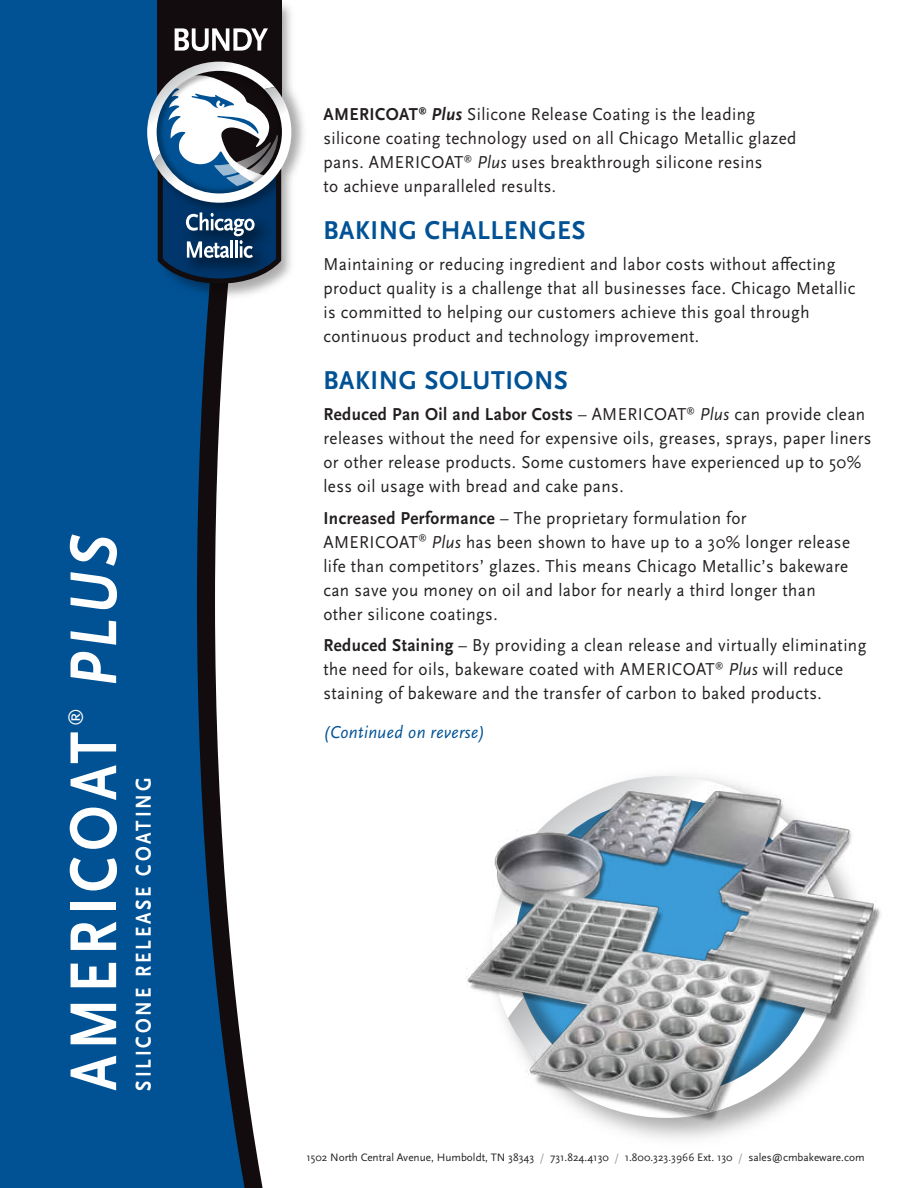
<style>
.page{position:relative;width:918px;height:1188px;background:#fff}
.page>*{position:absolute;margin:0;border:0;box-sizing:border-box;transform-origin:0 0}
.t1{font:700 69.15px "Scala Sans OT";letter-spacing:.095em;color:#fff;scale:.85 1}
.t2{font:italic 700 69.15px "Scala Sans OT";color:#fff;scale:.85 1}
.t3{font:700 27px "Scala Sans OT";letter-spacing:.025em;color:#005295;scale:.95 1}
.t4{font:700 22.5px "Scala Sans OT";letter-spacing:.15em;color:#fff;scale:.85 1}
.t5{font:18px/24px "Scala Sans OT";letter-spacing:.025em;color:#231f20;scale:.95 1}
.t6{font:italic 18px "Scala Sans OT";letter-spacing:.025em;color:#005295;scale:.95 1}
.t7{font:18px "Scala Sans OT";color:#fff}
.t8{font:11.25px "Scala Sans OT";color:#231f20}
.s1{font-weight:700}
.s2{font-weight:700;font-style:italic}
.s3{font-style:italic}
.s4{color:#939598}
</style>
<div class="page">
<svg style="left:0;top:0;width:251px;height:1188px;background:#165c95"></svg>
<img style="left:143px;top:0;width:161px;height:304px">
<div style="left:157px;top:0;width:125px;height:129px;background:#130c0e"></div>
<svg style="left:147px;top:14px;width:144px;height:270px"></svg>
<img style="left:466px;top:775px;width:415px;height:364px">
<p class="t2" style="left:55px;top:687px;width:180px;rotate:-90deg">PLUS</p>
<p class="t7" style="left:65px;top:726px;width:19px;rotate:-90deg">®</p>
<p class="t1" style="left:55px;top:1091px;width:424px;rotate:-90deg">AMERICOAT</p>
<p class="t4" style="left:131px;top:1091px;width:370px;rotate:-90deg">SILICONE RELEASE COATING</p>
<p class="t5" style="left:323px;top:103px;width:500px"><span class="s1">AMERICOAT</span><sup>®</sup> <span class="s2">Plus</span> Silicone Release Coating is the leading silicone coating technology used on all Chicago Metallic glazed pans. AMERICOAT<sup>®</sup> <span class="s3">Plus</span> uses breakthrough silicone resins<br>to achieve unparalleled results.</p>
<p class="t3" style="left:323px;top:215px;width:277px">BAKING CHALLENGES</p>
<p class="t5" style="left:323px;top:253px;width:562px">Maintaining or reducing ingredient and labor costs without affecting product quality is a challenge that all businesses face. Chicago Metallic is committed to helping our customers achieve this goal through continuous product and technology improvement.</p>
<p class="t3" style="left:323px;top:365px;width:259px">BAKING SOLUTIONS</p>
<p class="t5" style="left:323px;top:403px;width:578px"><span class="s1">Reduced Pan Oil and Labor Costs</span> – AMERICOAT<sup>®</sup> <span class="s3">Plus</span> can provide clean releases without the need for expensive oils, greases, sprays, paper liners or other release products. Some customers have experienced up to 50% less oil usage with bread and cake pans.</p>
<p class="t5" style="left:323px;top:506px;width:556px"><span class="s1">Increased Performance</span> – The proprietary formulation for AMERICOAT<sup>®</sup> <span class="s3">Plus</span> has been shown to have up to a 30% longer release life than competitors’ glazes. This means Chicago Metallic’s bakeware can save you money on oil and labor for nearly a third longer than other silicone coatings.</p>
<p class="t5" style="left:323px;top:634px;width:573px"><span class="s1">Reduced Staining</span> – By providing a clean release and virtually eliminating the need for oils, bakeware coated with AMERICOAT<sup>®</sup> <span class="s3">Plus</span> will reduce staining of bakeware and the transfer of carbon to baked products.</p>
<p class="t6" style="left:323px;top:723px;width:172px">(Continued on reverse)</p>
<p class="t8" style="left:306px;top:1151px;width:560px">1502 North Central Avenue, Humboldt, TN 38343 <span class="s4">/</span> 731.824.4130 <span class="s4">/</span> 1.800.323.3966 Ext. 130 <span class="s4">/</span> sales@cmbakeware.com</p>
</div>
